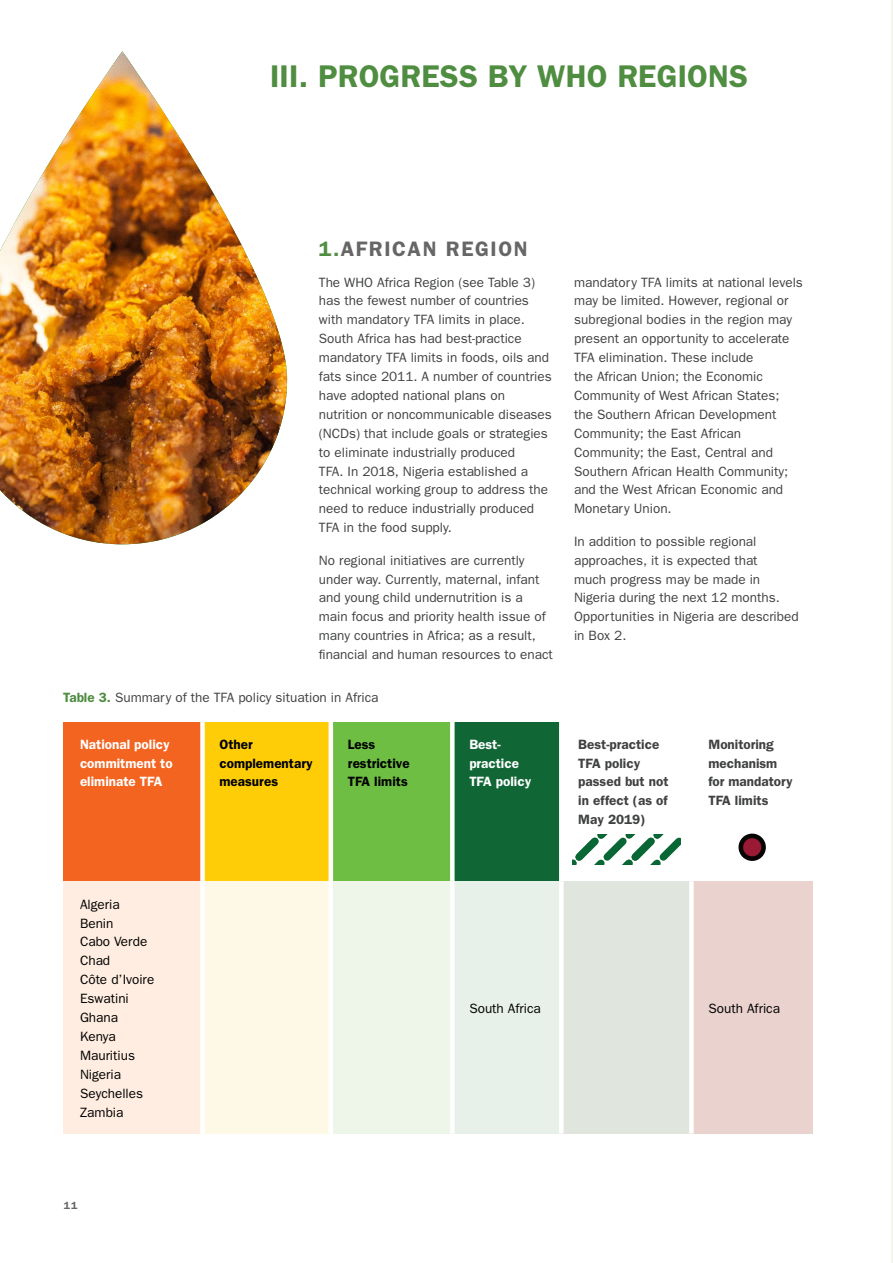
<style>
.page{position:relative;width:893px;height:1263px;background:#fff}
.page>*{position:absolute;margin:0;border:0;box-sizing:border-box;transform-origin:0 0}
.Main_Heading_1{font:600 31.5px "Franklin Gothic";letter-spacing:.005em;color:#4f8d40}
.Main_Heading_1-2{font:600 21px "Franklin Gothic";letter-spacing:.075em;color:#666}
.Body_Text{font:13.5px/18.9px "Franklin Gothic";color:#404141}
.Body_Text-2{font:13.5px/18.9px "Franklin Gothic";color:#000}
.Body_Text-3{font:600 13.5px/18.9px "Franklin Gothic";color:#404141}
.Body_Text-4{font:600 13.5px/18.9px "Franklin Gothic";color:#fff}
.Body_Text-5{font:600 13.5px/18.9px "Franklin Gothic";color:#000}
.t1{font:600 10.5px "Franklin Gothic";color:#656666}
.s1{color:#4f8d40}
.s2{font-weight:600;color:#4f8d40}
</style>
<div class="page">
<div style="left:63px;top:721px;width:139px;height:160px;background:#f36421"></div>
<div style="left:202px;top:721px;width:129px;height:160px;background:#fecd08"></div>
<div style="left:331px;top:721px;width:121px;height:160px;background:#6ebe44"></div>
<div style="left:452px;top:721px;width:109px;height:160px;background:#106735"></div>
<div style="left:63px;top:881px;width:139px;height:252px;background:#feede0"></div>
<div style="left:202px;top:881px;width:129px;height:252px;background:#fef9e7"></div>
<div style="left:331px;top:881px;width:121px;height:252px;background:#edf6e8"></div>
<div style="left:452px;top:881px;width:109px;height:252px;background:#e7f1ea"></div>
<div style="left:561px;top:881px;width:130px;height:252px;background:#e0e6de"></div>
<div style="left:691px;top:881px;width:122px;height:252px;background:#ead2ce"></div>
<div style="left:200px;top:721px;width:5px;height:160px;background:#fff"></div>
<div style="left:200px;top:881px;width:5px;height:252px;background:#fff"></div>
<hr style="left:329px;top:721px;width:4px;height:160px;background:#fff">
<hr style="left:329px;top:881px;width:4px;height:252px;background:#fff">
<div style="left:450px;top:721px;width:5px;height:160px;background:#fff"></div>
<div style="left:450px;top:881px;width:5px;height:252px;background:#fff"></div>
<div style="left:559px;top:721px;width:5px;height:160px;background:#fff"></div>
<div style="left:559px;top:881px;width:5px;height:252px;background:#fff"></div>
<div style="left:689px;top:881px;width:5px;height:252px;background:#fff"></div>
<svg style="left:572px;top:833px;width:194px;height:32px"></svg>
<div style="left:741px;top:836px;width:22px;height:23px;background:#9a1a35;border-radius:50%"></div>
<div style="left:738px;top:834px;width:28px;height:27px;border:5px solid #070504;border-radius:50%"></div>
<img style="left:122px;top:51px;width:165px;height:493px">
<img style="left:0;top:51px;width:122px;height:493px">
<hr style="left:891px;top:0;width:2px;height:1263px;background:#f2f6eb">
<p class="Main_Heading_1" style="left:270px;top:57px;width:480px">III. PROGRESS BY WHO REGIONS</p>
<p class="Main_Heading_1-2" style="left:319px;top:236px;width:210px"><span class="s1">1.</span>AFRICAN REGION</p>
<p class="Body_Text" style="left:319px;top:273px;width:235px">The WHO Africa Region (see Table 3) has the fewest number of countries with mandatory TFA limits in place.<br>South Africa has had best-practice mandatory TFA limits in foods, oils and fats since 2011. A number of countries have adopted national plans on nutrition or noncommunicable diseases (NCDs) that include goals or strategies to eliminate industrially produced<br>TFA. In 2018, Nigeria established a technical working group to address the need to reduce industrially produced TFA in the food supply.</p>
<p class="Body_Text" style="left:319px;top:551px;width:235px">No regional initiatives are currently under way. Currently, maternal, infant and young child undernutrition is a main focus and priority health issue of many countries in Africa; as a result, financial and human resources to enact</p>
<p class="Body_Text" style="left:574px;top:273px;width:230px">mandatory TFA limits at national levels may be limited. However, regional or subregional bodies in the region may present an opportunity to accelerate TFA elimination. These include<br>the African Union; the Economic Community of West African States;<br>the Southern African Development Community; the East African Community; the East, Central and Southern African Health Community; and the West African Economic and Monetary Union.</p>
<p class="Body_Text" style="left:574px;top:532px;width:226px">In addition to possible regional approaches, it is expected that<br>much progress may be made in<br>Nigeria during the next 12 months.<br>Opportunities in Nigeria are described in Box 2.</p>
<p class="Body_Text" style="left:63px;top:688px;width:317px"><span class="s2">Table 3.</span> Summary of the TFA policy situation in Africa</p>
<p class="Body_Text-4" style="left:80px;top:735px;width:94px">National policy commitment to eliminate TFA</p>
<p class="Body_Text-5" style="left:220px;top:735px;width:95px">Other complementary measures</p>
<p class="Body_Text-5" style="left:348px;top:735px;width:63px">Less restrictive<br>TFA limits</p>
<p class="Body_Text-4" style="left:469px;top:735px;width:63px">Best&shy;practice<br>TFA policy</p>
<p class="Body_Text-3" style="left:578px;top:735px;width:92px">Best-practice<br>TFA policy passed but not in effect (as of<br>May 2019)</p>
<p class="Body_Text-3" style="left:708px;top:735px;width:86px">Monitoring mechanism for mandatory<br>TFA limits</p>
<p class="Body_Text-2" style="left:80px;top:895px;width:76px">Algeria<br>Benin<br>Cabo Verde<br>Chad<br>Côte d’Ivoire<br>Eswatini<br>Ghana<br>Kenya<br>Mauritius<br>Nigeria<br>Seychelles<br>Zambia</p>
<p class="t1" style="left:64px;top:1199px;width:15px">11</p>
<p class="Body_Text-2" style="left:469px;top:998px;width:73px">South Africa</p>
<p class="Body_Text-2" style="left:708px;top:998px;width:73px">South Africa</p>
</div>
